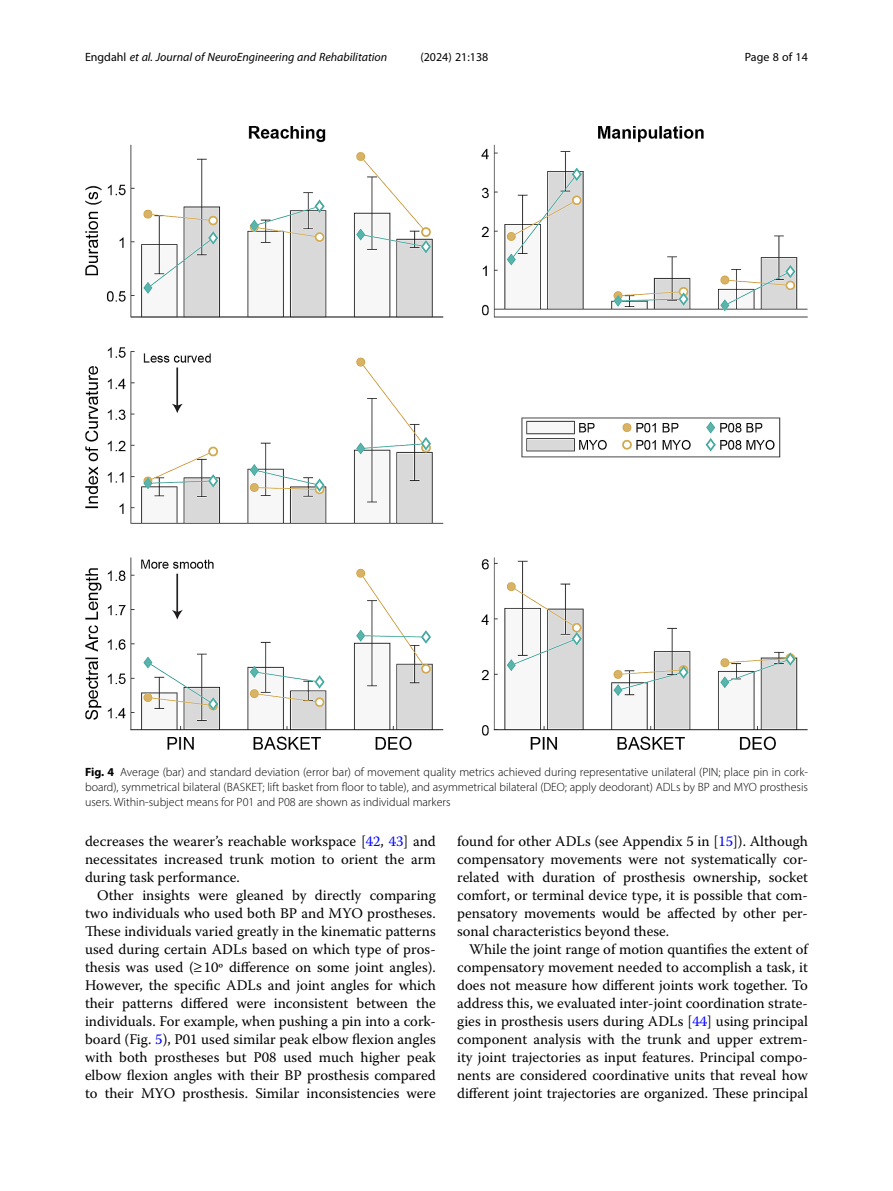
<style>
.page{position:relative;width:893px;height:1191px;background:#fff}
.page>*{position:absolute;margin:0;border:0;box-sizing:border-box;transform-origin:0 0}
.Body_Text_Indent{font:14.7px/18px "Warnock Pro";color:#000;text-align:justify}
.Figure_Caption{font:300 12px/15px "Myriad Pro";color:#000;text-align:justify}
.t1{font:italic 12px "Myriad Pro";color:#000}
.t2{font:12px "Myriad Pro";color:#000}
.s1{font-style:normal}
.s2{font-weight:700}
.s3{color:#00f}
</style>
<div class="page">
<img style="left:85px;top:126px;width:723px;height:623px">
<p class="t1" style="left:85px;top:50px;width:304px"><span class="s1">Engdahl</span> et al. Journal of NeuroEngineering and Rehabilitation</p>
<p class="t2" style="left:420px;top:50px;width:70px">(2024) 21:138</p>
<p class="t2" style="left:745px;top:50px;width:65px">Page 8 of 14</p>
<p class="Figure_Caption" style="left:85px;top:765px;width:724px"><span class="s2">Fig. 4</span> Average (bar) and standard deviation (error bar) of movement quality metrics achieved during representative unilateral (PIN; place pin in cork&shy;board), symmetrical bilateral (BASKET; lift basket from floor to table), and asymmetrical bilateral (DEO; apply deodorant) ADLs by BP and MYO prosthesis users. Within-subject means for P01 and P08 are shown as individual markers</p>
<p class="Body_Text_Indent" style="left:85px;top:832px;width:352px">decreases the wearer’s reachable workspace [<span class="s3">42</span>, <span class="s3">43</span>] and necessitates increased trunk motion to orient the arm during task performance.</p>
<p class="Body_Text_Indent" style="left:85px;top:886px;width:352px;text-indent:12px">Other insights were gleaned by directly comparing two individuals who used both BP and MYO prostheses.<br>These individuals varied greatly in the kinematic patterns used during certain ADLs based on which type of pros&shy;thesis was used (≥10º difference on some joint angles).<br>However, the specific ADLs and joint angles for which their patterns differed were inconsistent between the individuals. For example, when pushing a pin into a cork&shy;board (Fig. <span class="s3">5</span>), P01 used similar peak elbow flexion angles with both prostheses but P08 used much higher peak elbow flexion angles with their BP prosthesis compared to their MYO prosthesis. Similar inconsistencies were</p>
<p class="Body_Text_Indent" style="left:457px;top:832px;width:352px">found for other ADLs (see Appendix 5 in [<span class="s3">15</span>]). Although compensatory movements were not systematically cor&shy;related with duration of prosthesis ownership, socket comfort, or terminal device type, it is possible that com&shy;pensatory movements would be affected by other per&shy;sonal characteristics beyond these.</p>
<p class="Body_Text_Indent" style="left:457px;top:940px;width:352px;text-indent:12px">While the joint range of motion quantifies the extent of compensatory movement needed to accomplish a task, it does not measure how different joints work together. To address this, we evaluated inter-joint coordination strate&shy;gies in prosthesis users during ADLs [<span class="s3">44</span>] using principal component analysis with the trunk and upper extrem&shy;ity joint trajectories as input features. Principal compo&shy;nents are considered coordinative units that reveal how different joint trajectories are organized. These principal</p>
</div>
